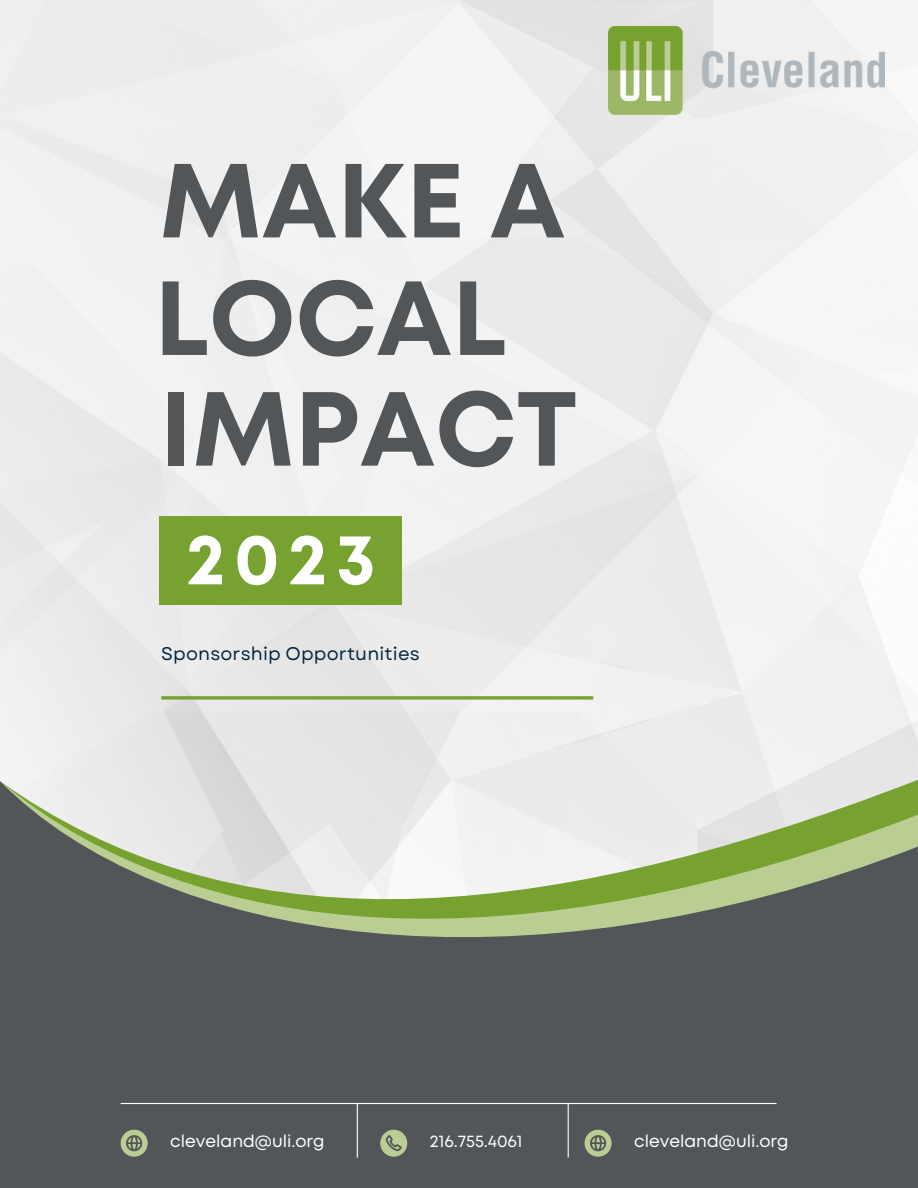
<style>
.page{position:relative;width:918px;height:1188px;background:#fff}
.page>*{position:absolute;margin:0;border:0;box-sizing:border-box;transform-origin:0 0}
.t1{font:700 105px/117.4px "Mont";color:#535658}
.t2{font:700 72px "Mont";color:#fff}
.t3{font:18.3px "Garet";letter-spacing:.01em;color:#022641}
.t4{font:16.95px "Mont";color:#fff}
</style>
<div class="page">
<img style="left:0;top:0;width:918px;height:780px">
<svg style="left:0;top:781px;width:918px;height:176px;background:#a6ae9b"></svg>
<div style="left:0;top:957px;width:918px;height:231px;background:#535658"></div>
<svg style="left:121px;top:1130px;width:27px;height:27px"></svg>
<svg style="left:380px;top:1130px;width:27px;height:27px"></svg>
<hr style="left:357px;top:1104px;width:1px;height:54px;background:#fff">
<hr style="left:568px;top:1104px;width:1px;height:54px;background:#fff">
<div style="left:159px;top:516px;width:243px;height:89px;background:#78a22f"></div>
<hr style="left:121px;top:1103px;width:656px;height:1px;background:#fff">
<svg style="left:161px;top:696px;width:432px;height:4px;background:#89ac4b"></svg>
<img style="left:609px;top:26px;width:276px;height:88px">
<svg style="left:585px;top:1130px;width:27px;height:27px"></svg>
<h1 class="t1" style="left:154px;top:150px;width:412px">MAKE A<br>LOCAL</h1>
<h1 class="t1" style="left:159px;top:378px;width:420px">IMPACT</h1>
<h2 class="t2" style="left:186px;top:532px;width:191px">2023</h2>
<p class="t3" style="left:161px;top:640px;width:260px">Sponsorship Opportunities</p>
<p class="t4" style="left:170px;top:1135px;width:156px">cleveland@uli.org</p>
<p class="t4" style="left:430px;top:1135px;width:94px">216.755.4061</p>
<p class="t4" style="left:634px;top:1135px;width:156px">cleveland@uli.org</p>
</div>
